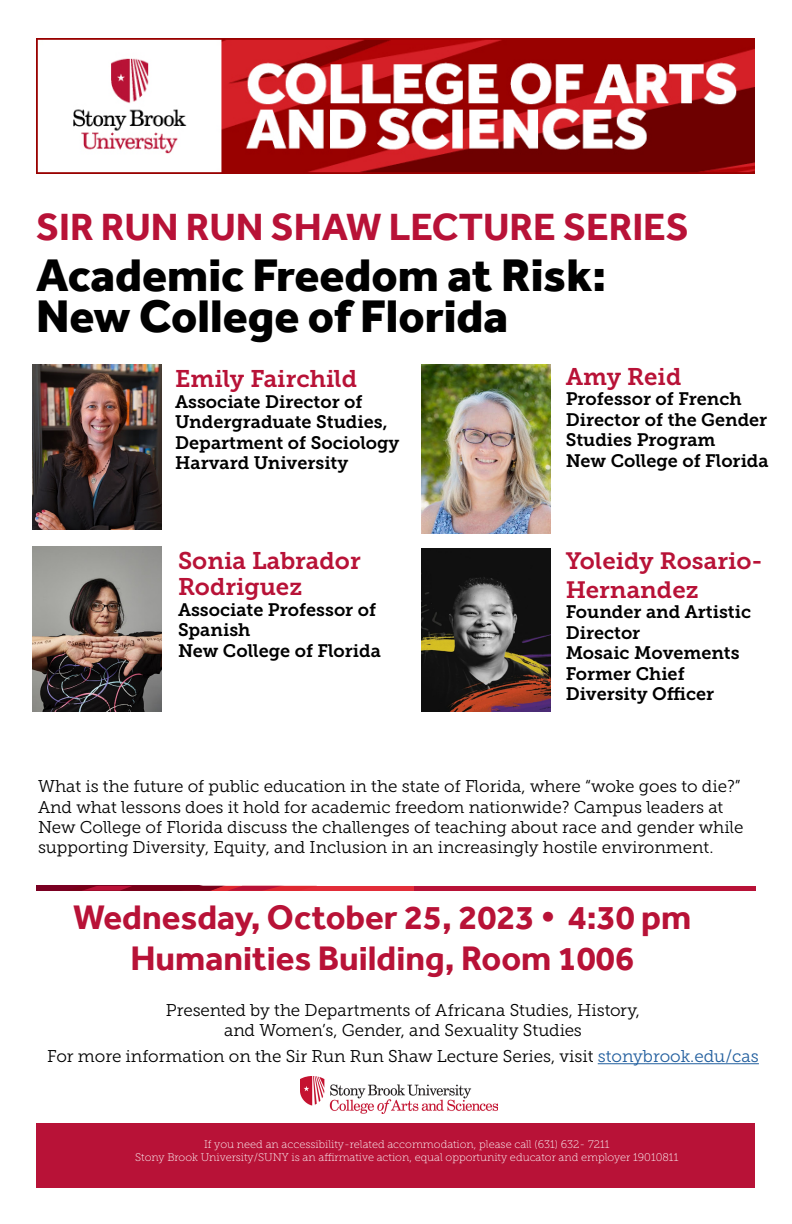
<style>
.page{position:relative;width:792px;height:1224px;background:#fff}
.page>*{position:absolute;margin:0;border:0;box-sizing:border-box;transform-origin:0 0}
.t1{font:800 47px/41px "Effra";color:#000}
.t2{font:700 39px "Effra";color:#b81237}
.t3{font:700 35px/41px "Effra";color:#b81237;text-align:center}
.t4{font:24px/26.4px "Museo Slab 700";color:#b81237}
.t5{font:23.5px/28.8px "Museo Slab 700";color:#b81237}
.t6{font:18px/20.5px "Museo Slab 700";color:#000}
.t7{font:17px/26px "Museo Slab 300";color:#000;text-align:center}
.t8{font:11px "Museo Slab 100";color:#fff}
.s1{font-family:"Museo Slab 300";font-weight:400}
.s2{color:#215e9e}
</style>
<div class="page">
<hr style="left:598px;top:1063px;width:161px;height:1px;background:#215e9e">
<div style="left:36px;top:886px;width:720px;height:5px;background:#b81237"></div>
<svg style="left:36px;top:886px;width:377px;height:5px"></svg>
<img style="left:300px;top:1076px;width:198px;height:37px">
<img style="left:37px;top:38px;width:718px;height:136px">
<div style="left:36px;top:1123px;width:718px;height:65px;background:#b81237"></div>
<img style="left:32px;top:365px;width:129px;height:164px">
<img style="left:32px;top:547px;width:129px;height:165px">
<img style="left:422px;top:549px;width:129px;height:163px">
<img style="left:422px;top:365px;width:129px;height:169px">
<p class="t2" style="left:36px;top:203px;width:654px">SIR RUN RUN SHAW LECTURE SERIES</p>
<p class="t1" style="left:36px;top:254px;width:572px">Academic Freedom at Risk:<br>New College of Florida</p>
<p class="t4" style="left:175px;top:366px;width:183px">Emily Fairchild</p>
<p class="t6" style="left:175px;top:391px;width:189px">Associate Director of</p>
<p class="t6" style="left:175px;top:412px;width:214px">Undergraduate Studies,</p>
<p class="t6" style="left:175px;top:432px;width:226px">Department of Sociology</p>
<p class="t6" style="left:175px;top:453px;width:175px">Harvard University</p>
<p class="t4" style="left:566px;top:363px;width:117px">Amy Reid</p>
<p class="t6" style="left:566px;top:389px;width:203px">Professor of French<br>Director of the Gender</p>
<p class="t6" style="left:566px;top:430px;width:151px">Studies Program</p>
<p class="t6" style="left:566px;top:450px;width:204px">New College of Florida</p>
<p class="t4" style="left:178px;top:547px;width:184px">Sonia Labrador<br>Rodriguez</p>
<p class="t6" style="left:178px;top:599px;width:200px">Associate Professor of<br>Spanish</p>
<p class="t6" style="left:178px;top:640px;width:204px">New College of Florida</p>
<p class="t5" style="left:566px;top:546px;width:198px">Yoleidy Rosario-<br>Hernandez</p>
<p class="t6" style="left:566px;top:602px;width:187px">Founder and Artistic</p>
<p class="t6" style="left:566px;top:622px;width:76px">Director</p>
<p class="t6" style="left:566px;top:643px;width:176px">Mosaic Movements</p>
<p class="t6" style="left:566px;top:663px;width:121px">Former Chief</p>
<p class="t6" style="left:566px;top:684px;width:150px">Diversity Officer</p>
<p class="t7" style="left:38px;top:774px;width:704px">What is the future of public education in the state of Florida, where “woke goes to die?”</p>
<p class="t7" style="left:38px;top:794px;width:687px">And what lessons does it hold for academic freedom nationwide? Campus leaders at</p>
<p class="t7" style="left:38px;top:817px;width:707px;line-height:20.4px;text-align:left">New College of Florida discuss the challenges of teaching about race and gender while supporting Diversity, Equity, and Inclusion in an increasingly hostile environment.</p>
<p class="t3" style="left:73px;top:897px;width:620px">Wednesday, October 25, 2023 <span class="s1">•</span> 4:30 pm<br>Humanities Building, Room 1006</p>
<p class="t7" style="left:166px;top:997px;width:476px">Presented by the Departments of Africana Studies, History,</p>
<p class="t7" style="left:47px;top:1017px;width:713px">and Women’s, Gender, and Sexuality Studies<br>For more information on the Sir Run Run Shaw Lecture Series, visit <span class="s2">stonybrook.edu/cas</span></p>
<p class="t8" style="left:204px;top:1138px;width:407px">If you need an accessibility-related accommodation, please call (631) 632- 7211</p>
<p class="t8" style="left:135px;top:1152px;width:545px">Stony Brook University/SUNY is an affirmative action, equal opportunity educator and employer 19010811</p>
</div>
